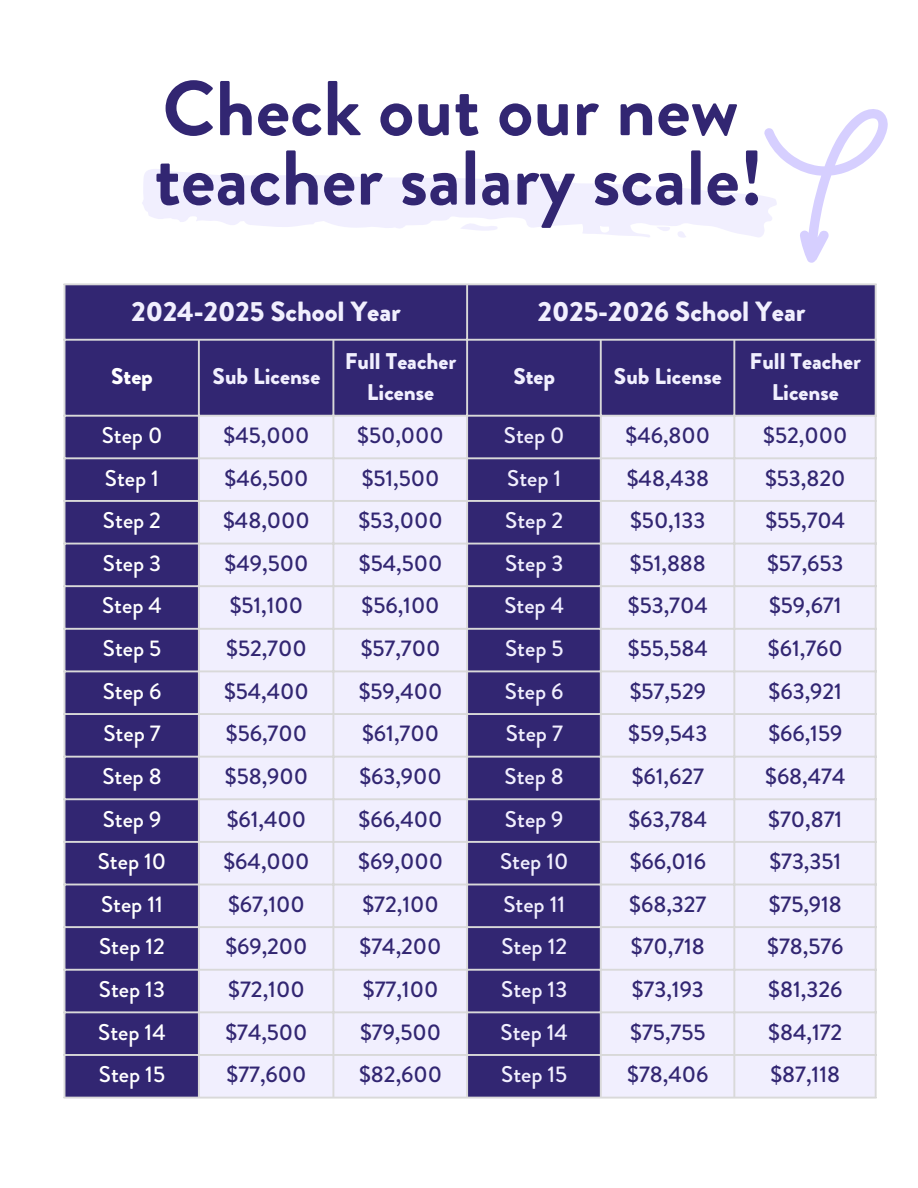
<style>
.page{position:relative;width:918px;height:1188px;background:#fff}
.page>*{position:absolute;margin:0;border:0;box-sizing:border-box;transform-origin:0 0}
.t1{font:700 77.4px/69.4px "Brandon Grotesque";color:#322672}
.t2{font:900 27.75px "Brandon Grotesque";color:#f1effe}
.t3{font:500 22.65px "Brandon Grotesque";color:#322672}
.t4{font:500 22.65px "Brandon Grotesque";color:#fff}
.t5{font:500 22.65px "Brandon Grotesque";color:#f1effe}
.t6{font:900 22.65px/31.5px "Brandon Grotesque";color:#f1effe;text-align:center}
.t7{font:900 22.65px "Brandon Grotesque";color:#fff}
</style>
<div class="page">
<div style="left:65px;top:285px;width:810px;height:812px;background:#322672"></div>
<svg style="left:200px;top:417px;width:675px;height:680px;fill:#f1effe"></svg>
<hr style="left:64px;top:285px;width:1px;height:812px;background:#d9d9d9">
<hr style="left:198px;top:341px;width:2px;height:756px;background:#d9d9d9">
<hr style="left:332px;top:341px;width:2px;height:756px;background:#d9d9d9">
<hr style="left:466px;top:285px;width:2px;height:812px;background:#d9d9d9">
<hr style="left:600px;top:341px;width:2px;height:756px;background:#d9d9d9">
<hr style="left:733px;top:341px;width:2px;height:756px;background:#d9d9d9">
<hr style="left:875px;top:285px;width:2px;height:812px;background:#d9d9d9">
<hr style="left:64px;top:283px;width:813px;height:2px;background:#d9d9d9">
<hr style="left:64px;top:339px;width:813px;height:2px;background:#d9d9d9">
<hr style="left:64px;top:415px;width:813px;height:2px;background:#d9d9d9">
<hr style="left:64px;top:457px;width:813px;height:2px;background:#d9d9d9">
<hr style="left:64px;top:500px;width:813px;height:2px;background:#d9d9d9">
<hr style="left:64px;top:543px;width:813px;height:2px;background:#d9d9d9">
<hr style="left:64px;top:585px;width:813px;height:2px;background:#d9d9d9">
<hr style="left:64px;top:628px;width:813px;height:2px;background:#d9d9d9">
<hr style="left:64px;top:670px;width:813px;height:2px;background:#d9d9d9">
<hr style="left:64px;top:713px;width:813px;height:2px;background:#d9d9d9">
<hr style="left:64px;top:756px;width:813px;height:2px;background:#d9d9d9">
<hr style="left:64px;top:798px;width:813px;height:2px;background:#d9d9d9">
<hr style="left:64px;top:841px;width:813px;height:2px;background:#d9d9d9">
<hr style="left:64px;top:884px;width:813px;height:1px;background:#d9d9d9">
<hr style="left:64px;top:926px;width:813px;height:2px;background:#d9d9d9">
<hr style="left:64px;top:969px;width:813px;height:2px;background:#d9d9d9">
<hr style="left:64px;top:1011px;width:813px;height:2px;background:#d9d9d9">
<hr style="left:64px;top:1054px;width:813px;height:2px;background:#d9d9d9">
<hr style="left:64px;top:1097px;width:813px;height:2px;background:#d9d9d9">
<svg style="left:764px;top:109px;width:124px;height:154px"></svg>
<svg style="left:142px;top:169px;width:635px;height:69px;fill:#f1effe"></svg>
<svg style="left:460px;top:222px;width:38px;height:9px"></svg>
<svg style="left:677px;top:231px;width:9px;height:7px"></svg>
<svg style="left:656px;top:227px;width:14px;height:6px"></svg>
<p class="t1" style="left:154px;top:75px;width:611px">Check out our new teacher salary scale!</p>
<h1 class="t2" style="left:131px;top:292px;width:271px">2024-2025 School Year</h1>
<p class="t2" style="left:538px;top:292px;width:269px">2025-2026 School Year</p>
<p class="t7" style="left:111px;top:360px;width:43px">Step</p>
<p class="t6" style="left:213px;top:360px;width:109px">Sub License</p>
<p class="t6" style="left:345px;top:346px;width:113px">Full Teacher<br>License</p>
<p class="t6" style="left:513px;top:360px;width:43px">Step</p>
<p class="t6" style="left:614px;top:360px;width:109px">Sub License</p>
<p class="t6" style="left:750px;top:346px;width:113px">Full Teacher<br>License</p>
<p class="t4" style="left:102px;top:419px;width:62px">Step 0</p>
<p class="t3" style="left:224px;top:419px;width:87px">$45,000</p>
<p class="t3" style="left:357px;top:419px;width:88px">$50,000</p>
<p class="t5" style="left:504px;top:419px;width:62px">Step 0</p>
<p class="t3" style="left:626px;top:419px;width:86px">$46,800</p>
<p class="t3" style="left:763px;top:419px;width:86px">$52,000</p>
<p class="t4" style="left:105px;top:462px;width:56px">Step 1</p>
<p class="t3" style="left:225px;top:462px;width:85px">$46,500</p>
<p class="t3" style="left:362px;top:462px;width:79px">$51,500</p>
<p class="t5" style="left:507px;top:462px;width:56px">Step 1</p>
<p class="t3" style="left:627px;top:462px;width:84px">$48,438</p>
<p class="t3" style="left:765px;top:462px;width:82px">$53,820</p>
<p class="t4" style="left:103px;top:504px;width:60px">Step 2</p>
<p class="t3" style="left:223px;top:504px;width:88px">$48,000</p>
<p class="t3" style="left:358px;top:504px;width:86px">$53,000</p>
<p class="t5" style="left:505px;top:504px;width:60px">Step 2</p>
<p class="t3" style="left:630px;top:504px;width:77px">$50,133</p>
<p class="t3" style="left:765px;top:504px;width:81px">$55,704</p>
<p class="t4" style="left:103px;top:547px;width:60px">Step 3</p>
<p class="t3" style="left:225px;top:547px;width:85px">$49,500</p>
<p class="t3" style="left:359px;top:547px;width:85px">$54,500</p>
<p class="t5" style="left:505px;top:547px;width:60px">Step 3</p>
<p class="t3" style="left:630px;top:547px;width:78px">$51,888</p>
<p class="t3" style="left:767px;top:547px;width:78px">$57,653</p>
<p class="t4" style="left:102px;top:590px;width:61px">Step 4</p>
<p class="t3" style="left:230px;top:590px;width:75px">$51,100</p>
<p class="t3" style="left:362px;top:590px;width:80px">$56,100</p>
<p class="t5" style="left:504px;top:590px;width:61px">Step 4</p>
<p class="t3" style="left:628px;top:590px;width:81px">$53,704</p>
<p class="t3" style="left:769px;top:590px;width:74px">$59,671</p>
<p class="t4" style="left:103px;top:632px;width:60px">Step 5</p>
<p class="t3" style="left:226px;top:632px;width:82px">$52,700</p>
<p class="t3" style="left:361px;top:632px;width:81px">$57,700</p>
<p class="t5" style="left:505px;top:632px;width:60px">Step 5</p>
<p class="t3" style="left:628px;top:632px;width:81px">$55,584</p>
<p class="t3" style="left:768px;top:632px;width:76px">$61,760</p>
<p class="t4" style="left:103px;top:675px;width:60px">Step 6</p>
<p class="t3" style="left:224px;top:675px;width:86px">$54,400</p>
<p class="t3" style="left:359px;top:675px;width:85px">$59,400</p>
<p class="t5" style="left:505px;top:675px;width:60px">Step 6</p>
<p class="t3" style="left:630px;top:675px;width:78px">$57,529</p>
<p class="t3" style="left:769px;top:675px;width:75px">$63,921</p>
<p class="t4" style="left:103px;top:718px;width:59px">Step 7</p>
<p class="t3" style="left:226px;top:718px;width:83px">$56,700</p>
<p class="t3" style="left:362px;top:718px;width:78px">$61,700</p>
<p class="t5" style="left:506px;top:718px;width:59px">Step 7</p>
<p class="t3" style="left:628px;top:718px;width:81px">$59,543</p>
<p class="t3" style="left:768px;top:718px;width:75px">$66,159</p>
<p class="t4" style="left:102px;top:760px;width:61px">Step 8</p>
<p class="t3" style="left:225px;top:760px;width:85px">$58,900</p>
<p class="t3" style="left:359px;top:760px;width:84px">$63,900</p>
<p class="t5" style="left:505px;top:760px;width:61px">Step 8</p>
<p class="t3" style="left:632px;top:760px;width:74px">$61,627</p>
<p class="t3" style="left:765px;top:760px;width:82px">$68,474</p>
<p class="t4" style="left:103px;top:803px;width:60px">Step 9</p>
<p class="t3" style="left:227px;top:803px;width:81px">$61,400</p>
<p class="t3" style="left:359px;top:803px;width:85px">$66,400</p>
<p class="t5" style="left:505px;top:803px;width:60px">Step 9</p>
<p class="t3" style="left:628px;top:803px;width:80px">$63,784</p>
<p class="t3" style="left:768px;top:803px;width:76px">$70,871</p>
<p class="t4" style="left:98px;top:845px;width:70px">Step 10</p>
<p class="t3" style="left:223px;top:845px;width:87px">$64,000</p>
<p class="t3" style="left:358px;top:845px;width:86px">$69,000</p>
<p class="t5" style="left:500px;top:845px;width:70px">Step 10</p>
<p class="t3" style="left:630px;top:845px;width:78px">$66,016</p>
<p class="t3" style="left:769px;top:845px;width:73px">$73,351</p>
<p class="t4" style="left:101px;top:888px;width:63px">Step 11</p>
<p class="t3" style="left:228px;top:888px;width:78px">$67,100</p>
<p class="t3" style="left:362px;top:888px;width:78px">$72,100</p>
<p class="t5" style="left:503px;top:888px;width:63px">Step 11</p>
<p class="t3" style="left:629px;top:888px;width:79px">$68,327</p>
<p class="t3" style="left:769px;top:888px;width:75px">$75,918</p>
<p class="t4" style="left:99px;top:931px;width:67px">Step 12</p>
<p class="t3" style="left:225px;top:931px;width:84px">$69,200</p>
<p class="t3" style="left:360px;top:931px;width:84px">$74,200</p>
<p class="t5" style="left:501px;top:931px;width:67px">Step 12</p>
<p class="t3" style="left:631px;top:931px;width:76px">$70,718</p>
<p class="t3" style="left:767px;top:931px;width:78px">$78,576</p>
<p class="t4" style="left:99px;top:973px;width:68px">Step 13</p>
<p class="t3" style="left:228px;top:973px;width:78px">$72,100</p>
<p class="t3" style="left:363px;top:973px;width:77px">$77,100</p>
<p class="t5" style="left:501px;top:973px;width:68px">Step 13</p>
<p class="t3" style="left:632px;top:973px;width:74px">$73,193</p>
<p class="t3" style="left:768px;top:973px;width:76px">$81,326</p>
<p class="t4" style="left:98px;top:1016px;width:69px">Step 14</p>
<p class="t3" style="left:225px;top:1016px;width:84px">$74,500</p>
<p class="t3" style="left:360px;top:1016px;width:83px">$79,500</p>
<p class="t5" style="left:501px;top:1016px;width:69px">Step 14</p>
<p class="t3" style="left:630px;top:1016px;width:77px">$75,755</p>
<p class="t3" style="left:768px;top:1016px;width:76px">$84,172</p>
<p class="t4" style="left:99px;top:1058px;width:68px">Step 15</p>
<p class="t3" style="left:227px;top:1058px;width:81px">$77,600</p>
<p class="t3" style="left:359px;top:1058px;width:84px">$82,600</p>
<p class="t5" style="left:501px;top:1058px;width:68px">Step 15</p>
<p class="t3" style="left:627px;top:1058px;width:83px">$78,406</p>
<p class="t3" style="left:770px;top:1058px;width:71px">$87,118</p>
</div>
